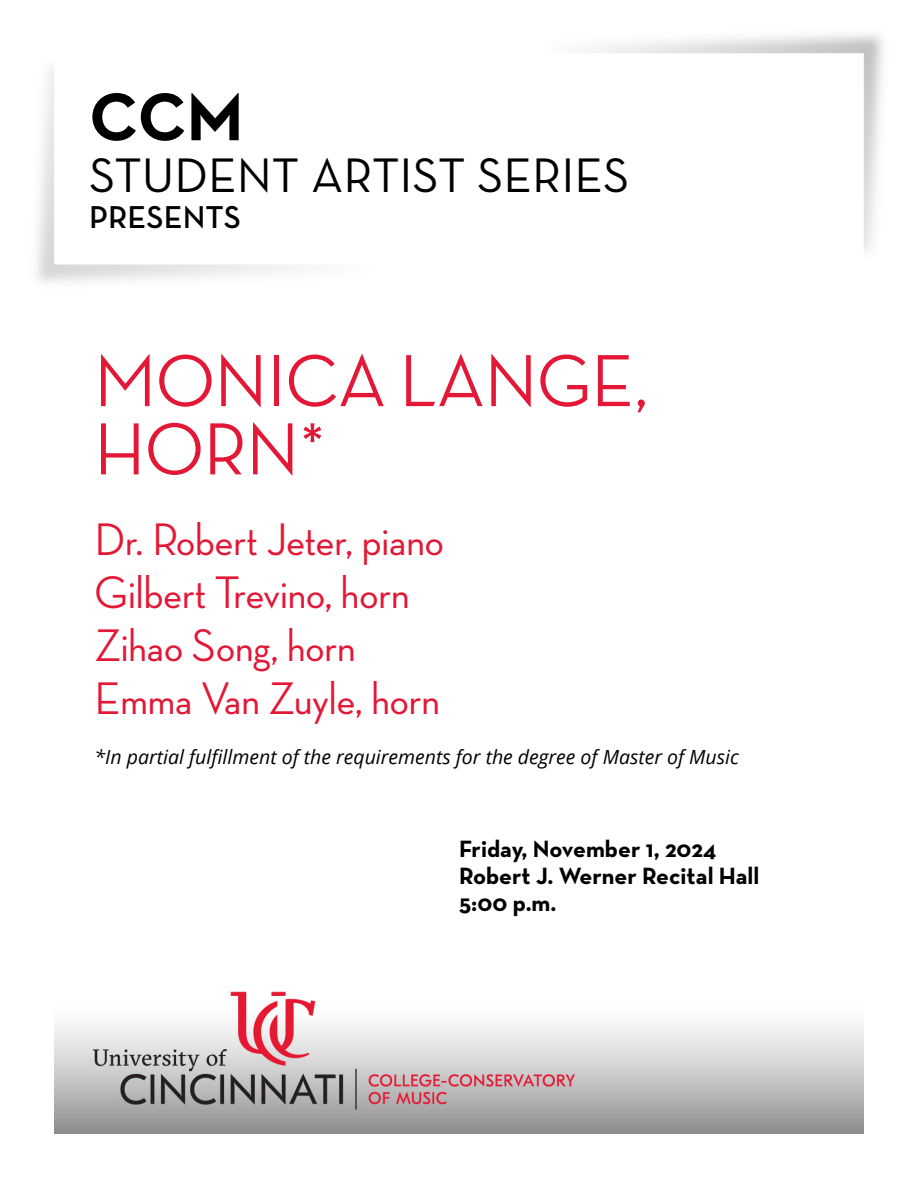
<style>
.page{position:relative;width:918px;height:1188px;background:#fff}
.page>*{position:absolute;margin:0;border:0;box-sizing:border-box;transform-origin:0 0}
.Concert_Title__H1{font:500 75px/68.2px "Neutra Disp";color:#e31837}
.Page_Intro__H1{font:700 68.7px "Neutra Text";color:#000}
.Page_Intro__H1-2{font:49.35px "Neutra Text";color:#000}
.Musician_Conductor__H2{font:500 46.5px/53.2px "Neutra Disp";color:#e31837}
.Page_Intro__H1-3{font:600 32.25px "Neutra Text";color:#000}
.Date_Venue_Time__H3{font:700 24px "Neutra Text";color:#000}
.In_partial_fulfillment_of__H2{font:italic 19.5px "Open Sans";color:#000}
</style>
<div class="page">
<img style="left:54px;top:991px;width:810px;height:143px">
<img style="left:589px;top:34px;width:294px;height:218px">
<h1 class="Page_Intro__H1" style="left:89px;top:74px;width:156px">CCM</h1>
<h1 class="Page_Intro__H1-2" style="left:89px;top:145px;width:542px">STUDENT ARTIST SERIES</h1>
<h1 class="Page_Intro__H1-3" style="left:89px;top:197px;width:153px">PRESENTS</h1>
<h1 class="Concert_Title__H1" style="left:94px;top:347px;width:555px">MONICA LANGE,<br>HORN*</h1>
<h2 class="Musician_Conductor__H2" style="left:94px;top:513px;width:351px">Dr. Robert Jeter, piano<br>Gilbert Trevino, horn<br>Zihao Song, horn<br>Emma Van Zuyle, horn</h2>
<h2 class="In_partial_fulfillment_of__H2" style="left:94px;top:743px;width:646px">*In partial fulfillment of the requirements for the degree of Master of Music</h2>
<h3 class="Date_Venue_Time__H3" style="left:459px;top:834px;width:259px">Friday, November 1, 2024</h3>
<h3 class="Date_Venue_Time__H3" style="left:459px;top:861px;width:302px">Robert J. Werner Recital Hall</h3>
<h3 class="Date_Venue_Time__H3" style="left:459px;top:888px;width:99px">5:00 p.m.</h3>
</div>
